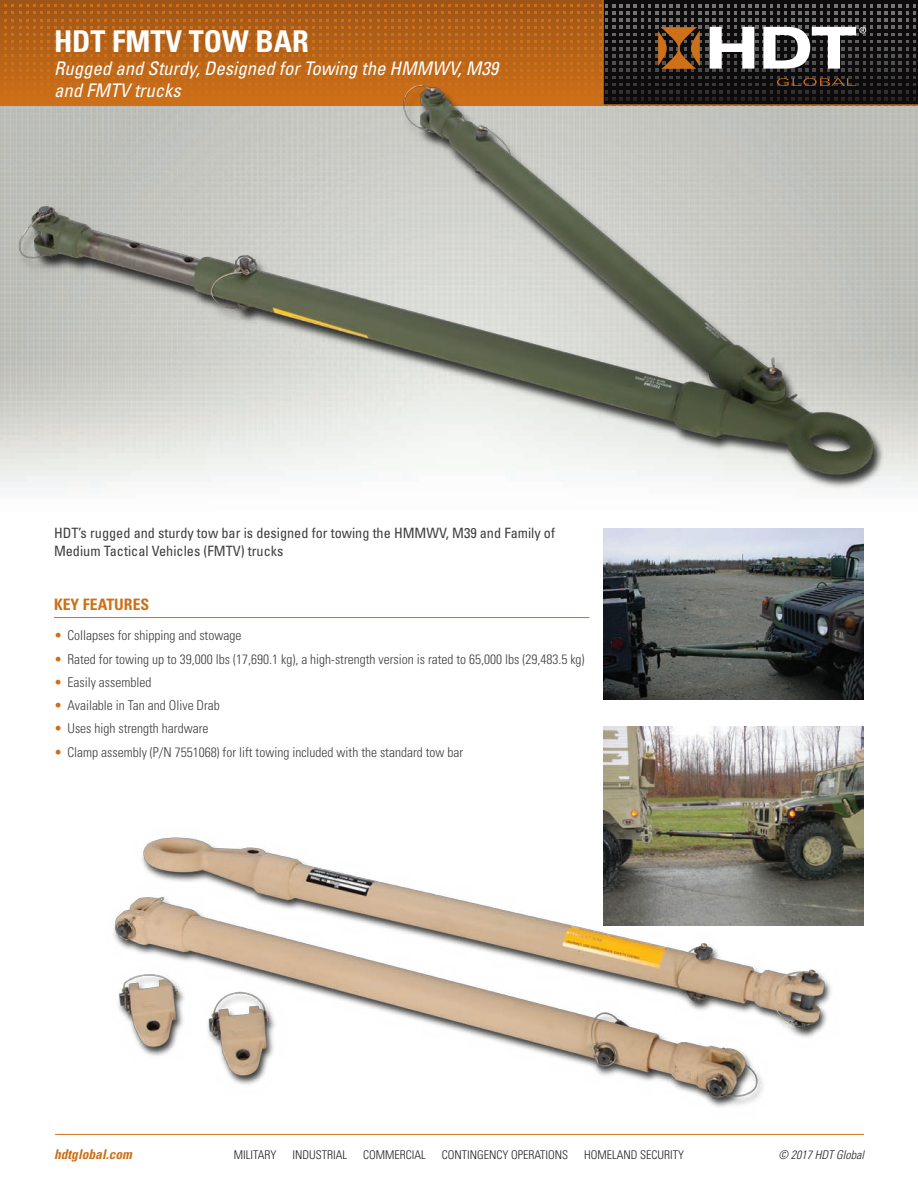
<style>
.page{position:relative;width:918px;height:1188px;background:#fff}
.page>*{position:absolute;margin:0;border:0;box-sizing:border-box;transform-origin:0 0}
.HDT_DS_Page_Title01{font:700 condensed 30px "Univers LT Std";color:#fff}
.HDT_DS_Page_Title01-2{font:italic condensed 18.75px/22.5px "Univers LT Std";color:#fff}
.HDT_DS_Key_Features{font:700 condensed 15.75px "Univers LT Std";color:#ce7018}
.HDT_DS_Statement01{font:condensed 14.25px/18px "Univers LT Std";color:#3e3e3f}
.HDT_DS_Bullets01{font:300 condensed 13.5px "Univers LT Std";color:#3e3e3f}
.t1{font:italic 700 condensed 13.5px "Univers LT Std";color:#ce7018}
.t2{font:300 condensed 12px "Univers LT Std";color:#231f20}
.t3{font:italic 300 condensed 12px "Univers LT Std";color:#231f20}
.s1{color:#ce7018}
</style>
<div class="page">
<svg style="left:0;top:0;width:604px;height:68px;background:#a05617"></svg>
<svg style="left:4px;top:4px;width:912px;height:102px;background:#915928"></svg>
<hr style="left:55px;top:1134px;width:809px;height:1px;background:#ce7018">
<hr style="left:54px;top:617px;width:536px;height:1px;background:#ce7018">
<img style="left:0;top:68px;width:904px;height:423px">
<img style="left:603px;top:528px;width:261px;height:172px">
<img style="left:603px;top:727px;width:261px;height:199px">
<img style="left:113px;top:796px;width:750px;height:311px">
<p class="HDT_DS_Page_Title01" style="left:54px;top:23px;width:256px">HDT FMTV TOW BAR</p>
<p class="HDT_DS_Page_Title01-2" style="left:54px;top:57px;width:446px">Rugged and Sturdy, Designed for Towing the HMMWV, M39 and FMTV trucks</p>
<p class="HDT_DS_Statement01" style="left:54px;top:524px;width:503px">HDT’s rugged and sturdy tow bar is designed for towing the HMMWV, M39 and Family of<br>Medium Tactical Vehicles (FMTV) trucks</p>
<p class="HDT_DS_Key_Features" style="left:54px;top:595px;width:97px">KEY FEATURES</p>
<p class="HDT_DS_Bullets01" style="left:54px;top:628px;width:189px"><span class="s1">•</span> Collapses for shipping and stowage</p>
<p class="HDT_DS_Bullets01" style="left:54px;top:651px;width:532px"><span class="s1">•</span> Rated for towing up to 39,000 lbs (17,690.1 kg), a high-strength version is rated to 65,000 lbs (29,483.5 kg)</p>
<p class="HDT_DS_Bullets01" style="left:54px;top:674px;width:99px"><span class="s1">•</span> Easily assembled</p>
<p class="HDT_DS_Bullets01" style="left:54px;top:697px;width:167px"><span class="s1">•</span> Available in Tan and Olive Drab</p>
<p class="HDT_DS_Bullets01" style="left:54px;top:721px;width:156px"><span class="s1">•</span> Uses high strength hardware</p>
<p class="HDT_DS_Bullets01" style="left:54px;top:744px;width:411px"><span class="s1">•</span> Clamp assembly (P/N 7551068) for lift towing included with the standard tow bar</p>
<p class="t1" style="left:54px;top:1146px;width:80px">hdtglobal.com</p>
<p class="t2" style="left:234px;top:1147px;width:44px">MILITARY</p>
<p class="t2" style="left:292px;top:1147px;width:56px">INDUSTRIAL</p>
<p class="t2" style="left:363px;top:1147px;width:64px">COMMERCIAL</p>
<p class="t2" style="left:442px;top:1147px;width:128px">CONTINGENCY OPERATIONS</p>
<p class="t2" style="left:584px;top:1147px;width:102px">HOMELAND SECURITY</p>
<p class="t3" style="left:778px;top:1147px;width:87px">© 2017 HDT Global</p>
</div>
